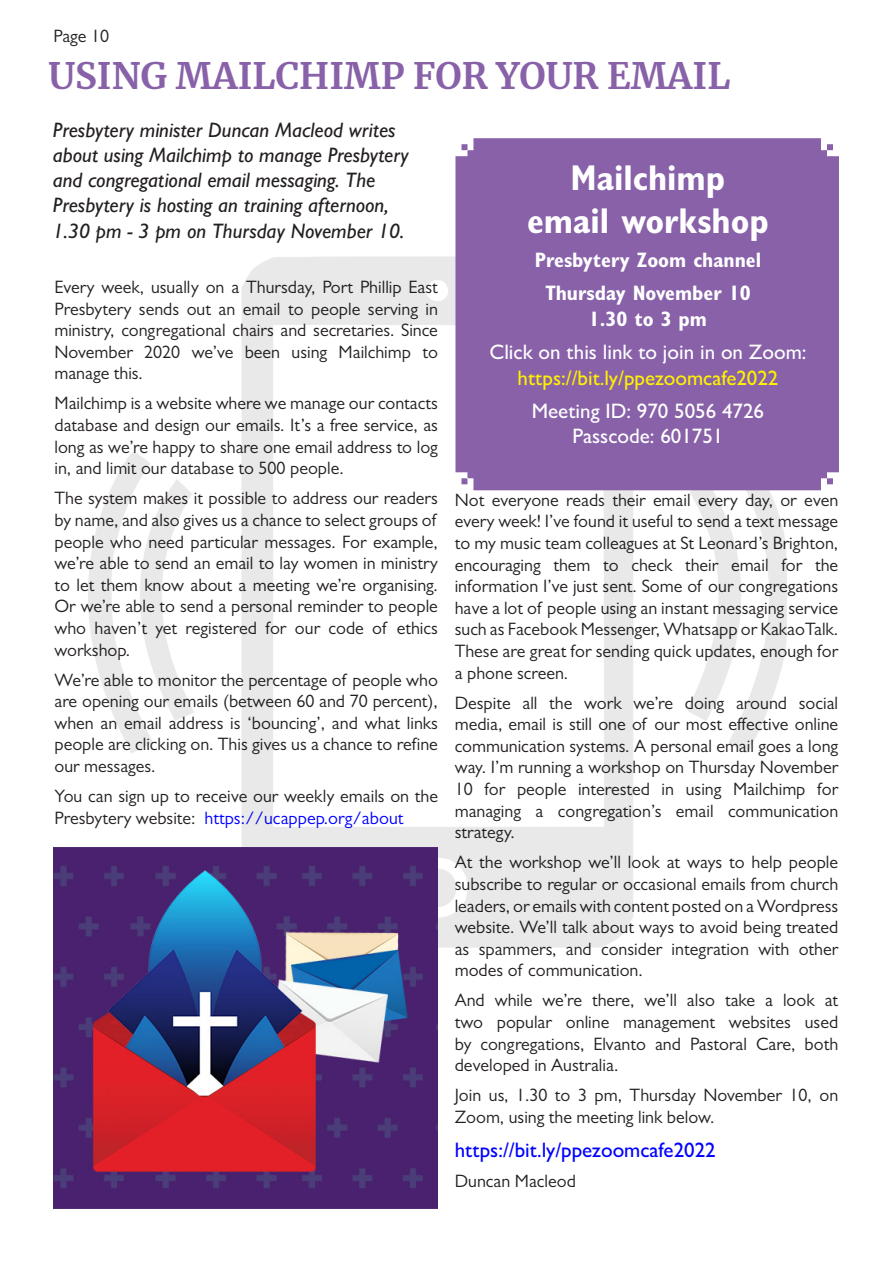
<style>
.page{position:relative;width:893px;height:1263px;background:#fff}
.page>*{position:absolute;margin:0;border:0;box-sizing:border-box;transform-origin:0 0}
.t1{font:700 36px "Merriweather";color:#8861a9}
.Body_text_Newsbeat{font:700 36px/43.2px "Gill Sans";color:#fff;text-align:center}
.Introduction{font:italic 500 21px/25.2px "Gill Sans";color:#231f20}
.Body_text_Newsbeat-2{font:500 21px/25.2px "Gill Sans";color:#fff;text-align:center}
.Body_text_Newsbeat-3{font:700 21px/25.2px "Gill Sans";color:#fff;text-align:center}
.Body_text_Newsbeat-4{font:500 21px "Gill Sans";color:#00f}
.Body_text_Newsbeat-5{font:18px/21.6px "Gill Sans";color:#231f20;text-align:justify}
.s1{color:#00f}
.s2{color:#fff101}
</style>
<div class="page">
<img style="left:88px;top:256px;width:699px;height:691px">
<img style="left:54px;top:847px;width:383px;height:362px">
<div style="left:455px;top:138px;width:384px;height:352px;background:#8861a9"></div>
<p class="Body_text_Newsbeat-5" style="left:54px;top:26px;width:57px">Page 10</p>
<p class="t1" style="left:48px;top:51px;width:683px">USING MAILCHIMP FOR YOUR EMAIL</p>
<p class="Introduction" style="left:53px;top:117px;width:357px">Presbytery minister Duncan Macleod writes about using Mailchimp to manage Presbytery and congregational email messaging. The Presbytery is hosting an training afternoon, 1.30 pm - 3 pm on Thursday November 10.</p>
<p class="Body_text_Newsbeat-5" style="left:54px;top:276px;width:385px">Every week, usually on a Thursday, Port Phillip East Presbytery sends out an email to people serving in ministry, congregational chairs and secretaries. Since November 2020 we’ve been using Mailchimp to manage this.</p>
<p class="Body_text_Newsbeat-5" style="left:54px;top:392px;width:385px">Mailchimp is a website where we manage our contacts database and design our emails. It’s a free service, as long as we’re happy to share one email address to log in, and limit our database to 500 people.</p>
<p class="Body_text_Newsbeat-5" style="left:54px;top:487px;width:385px">The system makes it possible to address our readers by name, and also gives us a chance to select groups of people who need particular messages. For example, we’re able to send an email to lay women in ministry to let them know about a meeting we’re organising.<br>Or we’re able to send a personal reminder to people who haven’t yet registered for our code of ethics workshop.</p>
<p class="Body_text_Newsbeat-5" style="left:54px;top:669px;width:385px">We’re able to monitor the percentage of people who are opening our emails (between 60 and 70 percent), when an email address is ‘bouncing’, and what links people are clicking on. This gives us a chance to refine our messages.</p>
<p class="Body_text_Newsbeat-5" style="left:54px;top:785px;width:385px">You can sign up to receive our weekly emails on the<br>Presbytery website: <span class="s1">https://ucappep.org/about</span></p>
<p class="Body_text_Newsbeat" style="left:527px;top:156px;width:243px">Mailchimp email workshop</p>
<p class="Body_text_Newsbeat-3" style="left:535px;top:247px;width:228px">Presbytery Zoom channel</p>
<p class="Body_text_Newsbeat-3" style="left:545px;top:280px;width:207px">Thursday November 10<br>1.30 to 3 pm</p>
<p class="Body_text_Newsbeat-2" style="left:489px;top:339px;width:319px">Click on this link to join in on Zoom: <span class="s2">https://bit.ly/ppezoomcafe2022</span></p>
<p class="Body_text_Newsbeat-2" style="left:532px;top:398px;width:234px">Meeting ID: 970 5056 4726<br>Passcode: 601751</p>
<p class="Body_text_Newsbeat-5" style="left:455px;top:489px;width:385px">Not everyone reads their email every day, or even every week! I’ve found it useful to send a text message to my music team colleagues at St Leonard’s Brighton, encouraging them to check their email for the information I’ve just sent. Some of our congregations have a lot of people using an instant messaging service such as Facebook Messenger, Whatsapp or KakaoTalk.<br>These are great for sending quick updates, enough for a phone screen.</p>
<p class="Body_text_Newsbeat-5" style="left:455px;top:692px;width:385px">Despite all the work we’re doing around social media, email is still one of our most effective online communication systems. A personal email goes a long way. I’m running a workshop on Thursday November 10 for people interested in using Mailchimp for managing a congregation’s email communication strategy.</p>
<p class="Body_text_Newsbeat-5" style="left:455px;top:851px;width:385px">At the workshop we’ll look at ways to help people subscribe to regular or occasional emails from church leaders, or emails with content posted on a Wordpress website. We’ll talk about ways to avoid being treated as spammers, and consider integration with other modes of communication.</p>
<p class="Body_text_Newsbeat-5" style="left:455px;top:989px;width:385px">And while we’re there, we’ll also take a look at two popular online management websites used by congregations, Elvanto and Pastoral Care, both developed in Australia.</p>
<p class="Body_text_Newsbeat-5" style="left:455px;top:1084px;width:385px">Join us, 1.30 to 3 pm, Thursday November 10, on<br>Zoom, using the meeting link below.</p>
<p class="Body_text_Newsbeat-4" style="left:455px;top:1137px;width:262px">https://bit.ly/ppezoomcafe2022</p>
<p class="Body_text_Newsbeat-5" style="left:455px;top:1170px;width:123px">Duncan Macleod</p>
</div>
